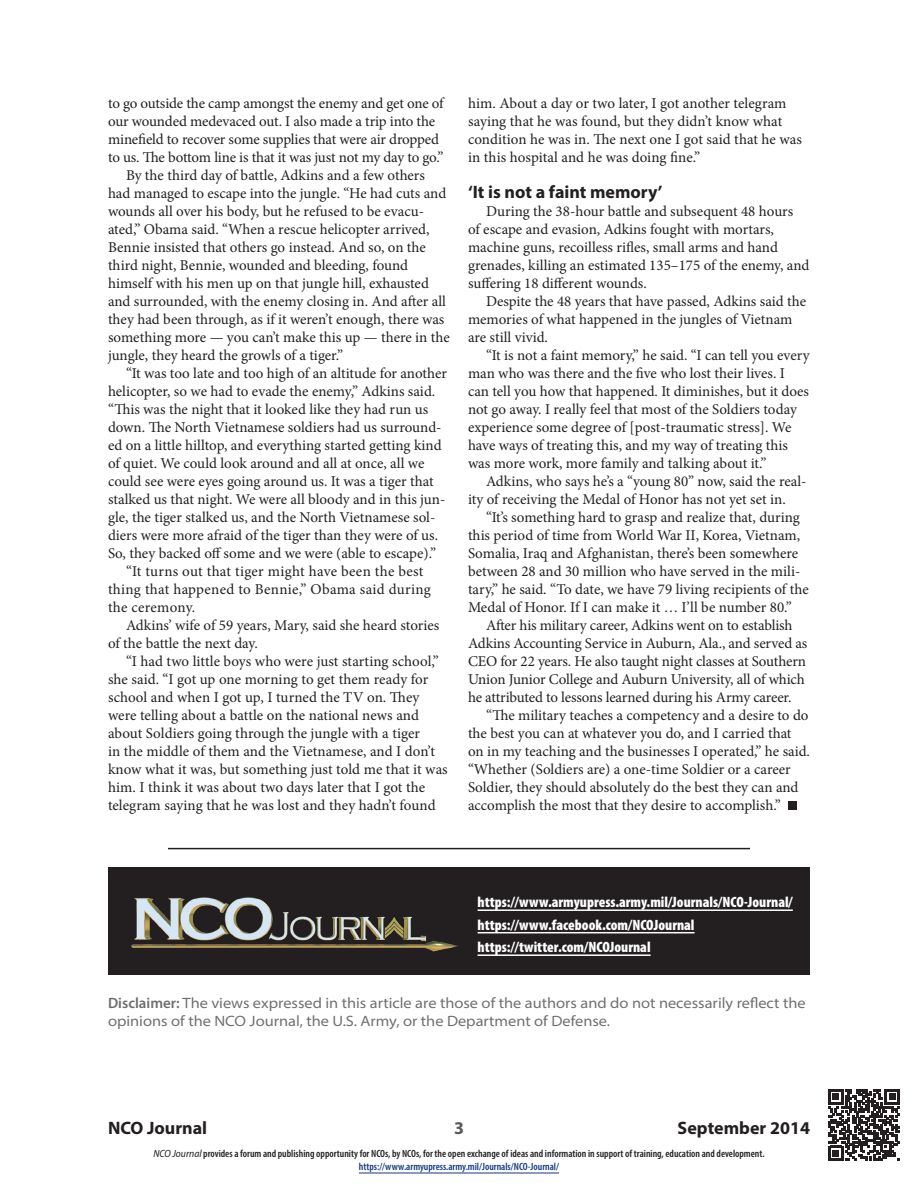
<style>
.page{position:relative;width:918px;height:1188px;background:#fff}
.page>*{position:absolute;margin:0;border:0;box-sizing:border-box;transform-origin:0 0}
.t1{font:700 18px "Myriad Pro";color:#231f20}
.t2{font:700 18px "Myriad Pro";color:#58595b}
.t3{font:15px/18px "Minion Pro";letter-spacing:-.005em;color:#231f20}
.t4{font:semi-expanded 15px/18px "Myriad Pro";color:#6d6e71}
.t5{font:900 condensed 15px/22.5px "Myriad Pro";color:#fff}
.t6{font:15px "Minion Pro";letter-spacing:.02em;color:#231f20}
.t7{font:15px "Minion Pro";letter-spacing:.015em;color:#231f20}
.t8{font:600 condensed 10.5px/13.5px "Myriad Pro";color:#231f20;text-align:center}
.s1{font-weight:600;font-stretch:normal}
.s2{font-weight:400;font-style:italic;font-stretch:semi-condensed}
.s3{color:#15397f}
</style>
<div class="page">
<div style="left:788px;top:801px;width:9px;height:9px;background:#231f20"></div>
<hr style="left:359px;top:1173px;width:200px;height:1px;background:#15397f">
<svg style="left:828px;top:1089px;width:72px;height:72px"></svg>
<hr style="left:168px;top:848px;width:582px;height:1px;background:#231f20">
<div style="left:108px;top:867px;width:702px;height:108px;background:#231f20"></div>
<hr style="left:478px;top:909px;width:315px;height:2px;background:#fff">
<hr style="left:478px;top:932px;width:217px;height:1px;background:#fff">
<hr style="left:478px;top:954px;width:173px;height:2px;background:#fff">
<img style="left:131px;top:897px;width:327px;height:55px">
<p class="t3" style="left:108px;top:94px;width:337px">to go outside the camp amongst the enemy and get one of</p>
<p class="t3" style="left:108px;top:112px;width:329px">our wounded medevaced out. I also made a trip into the</p>
<p class="t3" style="left:108px;top:130px;width:333px">minefield to recover some supplies that were air dropped</p>
<p class="t3" style="left:108px;top:148px;width:337px">to us. The bottom line is that it was just not my day to go.”</p>
<p class="t3" style="left:126px;top:166px;width:300px">By the third day of battle, Adkins and a few others</p>
<p class="t3" style="left:108px;top:184px;width:340px">had managed to escape into the jungle. “He had cuts and</p>
<p class="t3" style="left:108px;top:202px;width:318px">wounds all over his body, but he refused to be evacu-</p>
<p class="t3" style="left:108px;top:220px;width:323px">ated,” Obama said. “When a rescue helicopter arrived,</p>
<p class="t3" style="left:108px;top:238px;width:319px">Bennie insisted that others go instead. And so, on the</p>
<p class="t3" style="left:108px;top:256px;width:302px">third night, Bennie, wounded and bleeding, found</p>
<p class="t3" style="left:108px;top:274px;width:323px">himself with his men up on that jungle hill, exhausted</p>
<p class="t3" style="left:108px;top:292px;width:340px">and surrounded, with the enemy closing in. And after all</p>
<p class="t3" style="left:108px;top:310px;width:338px">they had been through, as if it weren’t enough, there was</p>
<p class="t3" style="left:108px;top:328px;width:343px">something more — you can’t make this up — there in the</p>
<p class="t3" style="left:108px;top:346px;width:237px">jungle, they heard the growls of a tiger.”</p>
<p class="t3" style="left:126px;top:364px;width:323px">“It was too late and too high of an altitude for another</p>
<p class="t3" style="left:108px;top:382px;width:329px">helicopter, so we had to evade the enemy,” Adkins said.</p>
<p class="t3" style="left:108px;top:400px;width:322px">“This was the night that it looked like they had run us</p>
<p class="t3" style="left:108px;top:418px;width:335px">down. The North Vietnamese soldiers had us surround-</p>
<p class="t3" style="left:108px;top:436px;width:335px">ed on a little hilltop, and everything started getting kind</p>
<p class="t3" style="left:108px;top:454px;width:318px">of quiet. We could look around and all at once, all we</p>
<p class="t3" style="left:108px;top:472px;width:327px">could see were eyes going around us. It was a tiger that</p>
<p class="t3" style="left:108px;top:490px;width:339px">stalked us that night. We were all bloody and in this jun-</p>
<p class="t3" style="left:108px;top:508px;width:329px">gle, the tiger stalked us, and the North Vietnamese sol-</p>
<p class="t3" style="left:108px;top:526px;width:332px">diers were more afraid of the tiger than they were of us.</p>
<p class="t3" style="left:108px;top:544px;width:330px">So, they backed off some and we were (able to escape).”</p>
<p class="t6" style="left:126px;top:561px;width:299px">“It turns out that tiger might have been the best</p>
<p class="t6" style="left:108px;top:579px;width:324px">thing that happened to Bennie,” Obama said during</p>
<p class="t7" style="left:108px;top:597px;width:89px">the ceremony.</p>
<p class="t3" style="left:126px;top:616px;width:315px">Adkins’ wife of 59 years, Mary, said she heard stories</p>
<p class="t3" style="left:108px;top:634px;width:151px">of the battle the next day.</p>
<p class="t3" style="left:126px;top:652px;width:314px">“I had two little boys who were just starting school,”</p>
<p class="t3" style="left:108px;top:670px;width:322px">she said. “I got up one morning to get them ready for</p>
<p class="t3" style="left:108px;top:688px;width:313px">school and when I got up, I turned the TV on. They</p>
<p class="t3" style="left:108px;top:706px;width:313px">were telling about a battle on the national news and</p>
<p class="t3" style="left:108px;top:724px;width:314px">about Soldiers going through the jungle with a tiger</p>
<p class="t3" style="left:108px;top:742px;width:329px">in the middle of them and the Vietnamese, and I don’t</p>
<p class="t3" style="left:108px;top:760px;width:341px">know what it was, but something just told me that it was</p>
<p class="t3" style="left:108px;top:778px;width:319px">him. I think it was about two days later that I got the</p>
<p class="t3" style="left:108px;top:796px;width:329px">telegram saying that he was lost and they hadn’t found</p>
<p class="t3" style="left:468px;top:94px;width:336px">him. About a day or two later, I got another telegram saying that he was found, but they didn’t know what condition he was in. The next one I got said that he was in this hospital and he was doing fine.”</p>
<p class="t1" style="left:468px;top:180px;width:196px">‘It is not a faint memory’</p>
<p class="t3" style="left:468px;top:202px;width:343px;text-indent:18px">During the 38-hour battle and subsequent 48 hours<br>of escape and evasion, Adkins fought with mortars, machine guns, recoilless rifles, small arms and hand grenades, killing an estimated 135–175 of the enemy, and suffering 18 different wounds.</p>
<p class="t3" style="left:468px;top:292px;width:340px;text-indent:18px">Despite the 48 years that have passed, Adkins said the memories of what happened in the jungles of Vietnam are still vivid.</p>
<p class="t3" style="left:468px;top:346px;width:343px;text-indent:18px">“It is not a faint memory,” he said. “I can tell you every man who was there and the five who lost their lives. I can tell you how that happened. It diminishes, but it does not go away. I really feel that most of the Soldiers today experience some degree of [post-traumatic stress]. We have ways of treating this, and my way of treating this was more work, more family and talking about it.”</p>
<p class="t3" style="left:468px;top:472px;width:340px;text-indent:18px">Adkins, who says he’s a “young 80” now, said the real&shy;ity of receiving the Medal of Honor has not yet set in.</p>
<p class="t3" style="left:468px;top:508px;width:342px;text-indent:18px">“It’s something hard to grasp and realize that, during this period of time from World War II, Korea, Vietnam, Somalia, Iraq and Afghanistan, there’s been somewhere between 28 and 30 million who have served in the mili&shy;tary,” he said. “To date, we have 79 living recipients of the Medal of Honor. If I can make it … I’ll be number 80.”</p>
<p class="t3" style="left:468px;top:616px;width:341px;text-indent:18px">After his military career, Adkins went on to establish Adkins Accounting Service in Auburn, Ala., and served as CEO for 22 years. He also taught night classes at Southern Union Junior College and Auburn University, all of which he attributed to lessons learned during his Army career.</p>
<p class="t3" style="left:468px;top:706px;width:344px;text-indent:18px">“The military teaches a competency and a desire to do the best you can at whatever you do, and I carried that on in my teaching and the businesses I operated,” he said. “Whether (Soldiers are) a one-time Soldier or a career Soldier, they should absolutely do the best they can and accomplish the most that they desire to accomplish.”</p>
<p class="t5" style="left:478px;top:891px;width:317px">https://www.armyupress.army.mil/Journals/NCO-Journal/ https://www.facebook.com/NCOJournal https://twitter.com/NCOJournal</p>
<p class="t4" style="left:108px;top:994px;width:699px"><span class="s1">Disclaimer:</span> The views expressed in this article are those of the authors and do not necessarily reflect the opinions of the NCO Journal, the U.S. Army, or the Department of Defense.</p>
<p class="t1" style="left:108px;top:1116px;width:101px">NCO Journal</p>
<p class="t2" style="left:454px;top:1116px;width:11px">3</p>
<p class="t1" style="left:678px;top:1116px;width:134px">September 2014</p>
<p class="t8" style="left:153px;top:1146px;width:613px"><span class="s2">NCO Journal</span> provides a forum and publishing opportunity for NCOs, by NCOs, for the open exchange of ideas and information in support of training, education and development. <span class="s3">https://www.armyupress.army.mil/Journals/NCO-Journal/</span></p>
</div>
